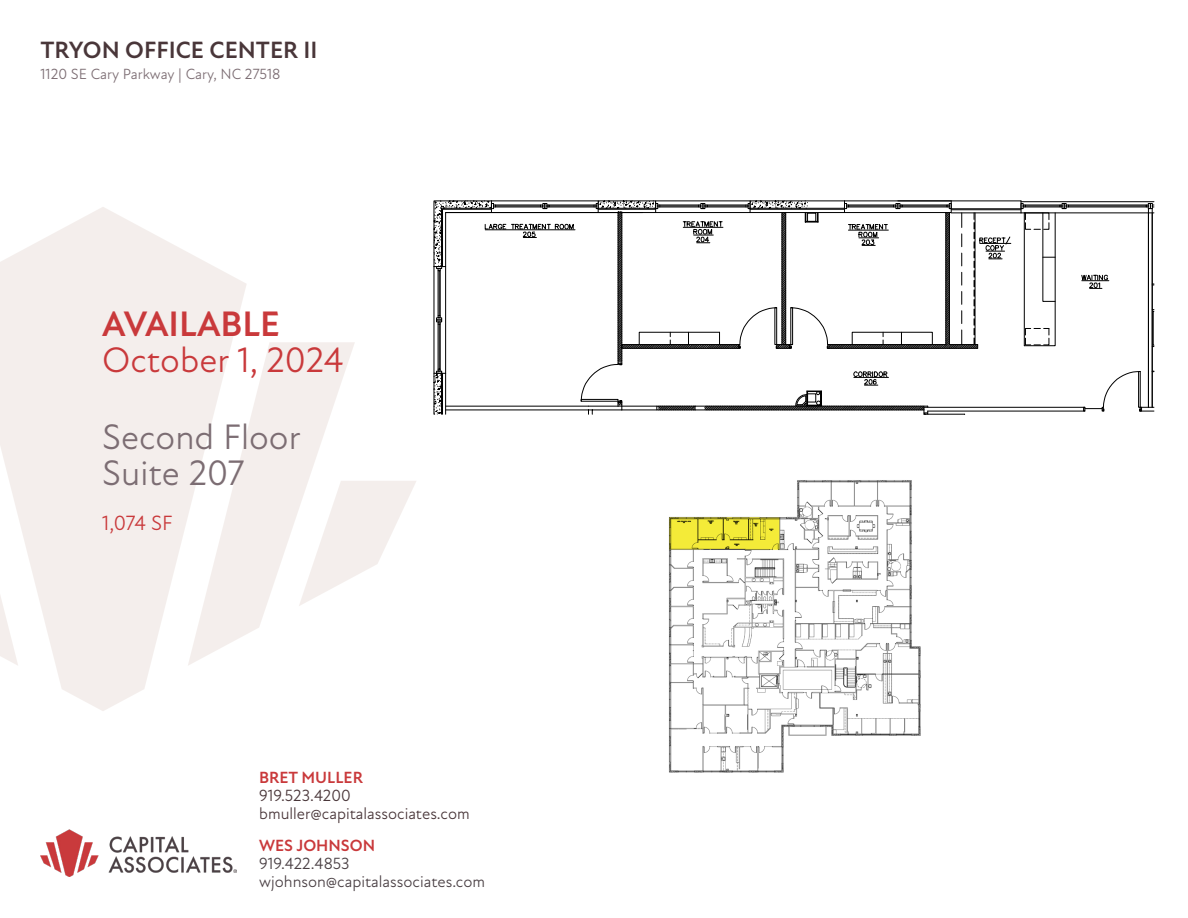
<style>
.page{position:relative;width:1188px;height:918px;background:#fff}
.page>*{position:absolute;margin:0;border:0;box-sizing:border-box;transform-origin:0 0}
.t1{font:36px "New Atten";color:#7c6d73}
.t2{font:36px "New Atten";color:#c9393b}
.t3{font:700 36px "New Atten";color:#c9393b}
.t4{font:700 24px "New Atten";color:#493639}
.t5{font:21px "New Atten";color:#c9393b}
.t6{font:16.5px/18px "New Atten";color:#4a4044}
.t7{font:16.5px/18px "New Atten";color:#493639}
.t8{font:700 16.5px "New Atten";color:#c9393b}
.t9{font:15px "New Atten";color:#7c6d73}
</style>
<div class="page">
<svg style="left:0;top:207px;width:247px;height:504px;fill:#f4eeec"></svg>
<svg style="left:0;top:342px;width:18px;height:324px"></svg>
<svg style="left:188px;top:342px;width:167px;height:324px;fill:#f4eeec"></svg>
<svg style="left:299px;top:481px;width:117px;height:125px"></svg>
<img style="left:40px;top:829px;width:197px;height:47px">
<hr style="left:1021px;top:201px;width:133px;height:1px;background:#000">
<hr style="left:1021px;top:212px;width:133px;height:1px;background:#000">
<svg style="left:1146px;top:203px;width:8px;height:6px"></svg>
<hr style="left:1068px;top:205px;width:78px;height:1px;background:#000">
<hr style="left:951px;top:212px;width:70px;height:1px;background:#000">
<hr style="left:898px;top:200px;width:123px;height:1px;background:#000">
<hr style="left:951px;top:208px;width:70px;height:1px;background:#000">
<hr style="left:951px;top:209px;width:70px;height:1px;background:#000">
<hr style="left:1152px;top:209px;width:1px;height:198px;background:#000">
<hr style="left:1148px;top:209px;width:1px;height:198px;background:#000">
<svg style="left:1081px;top:274px;width:28px;height:15px"></svg>
<svg style="left:1083px;top:370px;width:71px;height:42px"></svg>
<hr style="left:928px;top:411px;width:157px;height:1px;background:#000">
<hr style="left:924px;top:407px;width:161px;height:1px;background:#000">
<svg style="left:1021px;top:201px;width:48px;height:146px"></svg>
<svg style="left:433px;top:200px;width:578px;height:215px"></svg>
<img style="left:669px;top:480px;width:252px;height:293px">
<h2 class="t4" style="left:40px;top:36px;width:279px">TRYON OFFICE CENTER II</h2>
<p class="t9" style="left:40px;top:66px;width:242px">1120 SE Cary Parkway | Cary, NC 27518</p>
<p class="t3" style="left:102px;top:303px;width:179px">AVAILABLE</p>
<p class="t2" style="left:102px;top:339px;width:243px">October 1, 2024</p>
<p class="t1" style="left:102px;top:416px;width:200px">Second Floor</p>
<p class="t1" style="left:102px;top:452px;width:144px">Suite 207</p>
<p class="t5" style="left:102px;top:510px;width:72px">1,074 SF</p>
<p class="t8" style="left:259px;top:767px;width:105px">BRET MULLER</p>
<p class="t7" style="left:259px;top:786px;width:212px">919.523.4200 bmuller@capitalassociates.com</p>
<p class="t8" style="left:259px;top:835px;width:117px">WES JOHNSON</p>
<p class="t6" style="left:259px;top:854px;width:227px">919.422.4853 wjohnson@capitalassociates.com</p>
</div>
